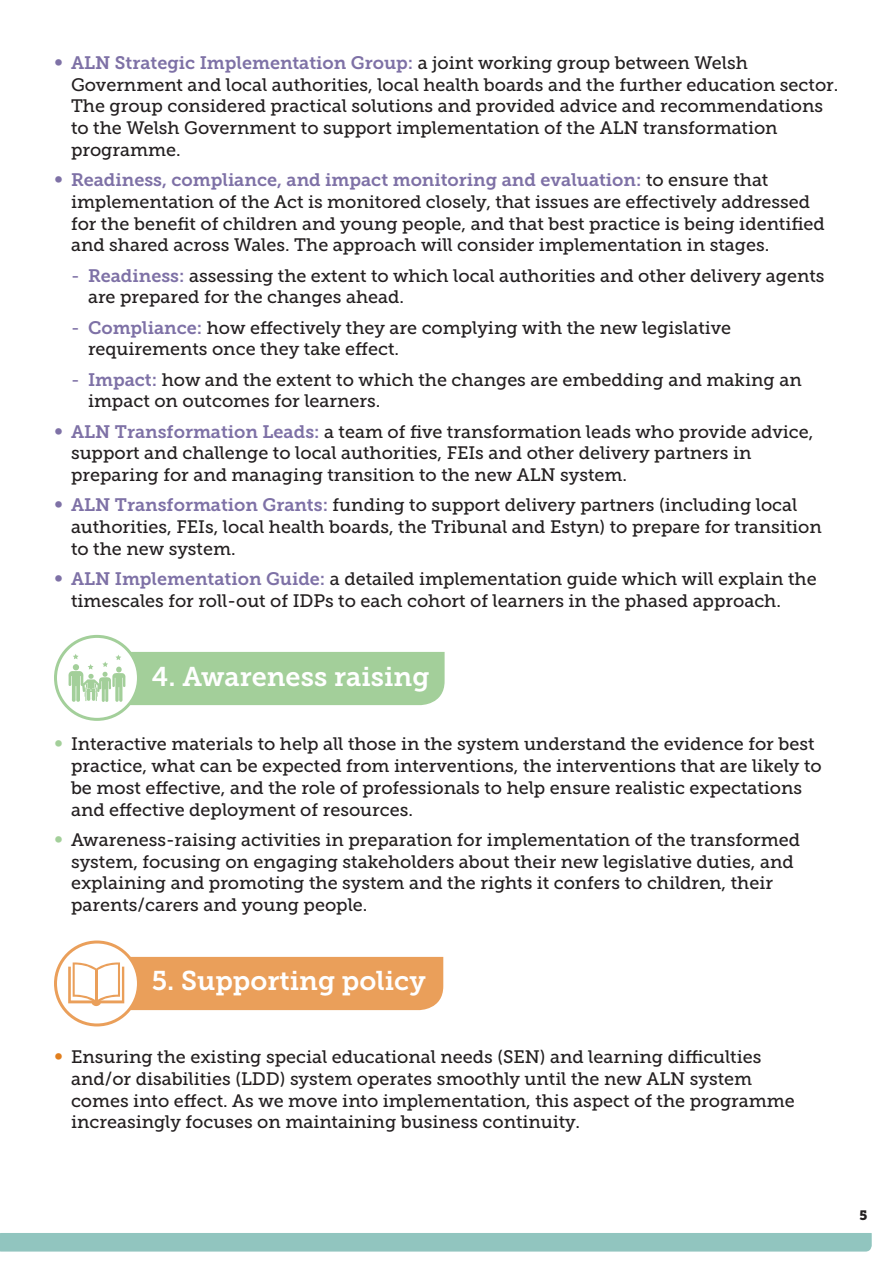
<style>
.page{position:relative;width:893px;height:1263px;background:#fff}
.page>*{position:absolute;margin:0;border:0;box-sizing:border-box;transform-origin:0 0}
.t1{font:27px "Museo Slab 700";color:#fff}
.t2{font:18px/21.8px "Museo Slab 500";color:#231f20}
.t3{font:18px "Museo Slab 700";color:#7e71a6}
.t4{font:13.5px "Museo Slab 900";color:#231f20}
.s1{font-family:"Helvetica";font-weight:300}
.s2{font-family:"Museo Slab 500";color:#231f20}
.s3{color:#7e71a6}
.s4{font-family:"Museo Slab 700";color:#7e71a6}
.s5{font-family:"Helvetica";font-weight:300;color:#7e71a6}
.s6{font-family:"Helvetica";font-weight:300;color:#a3cf9a}
.s7{font-family:"Helvetica";font-weight:300;color:#e17e1d}
</style>
<div class="page">
<div style="left:0;top:1233px;width:872px;height:18px;background:#91c5bf"></div>
<div style="left:54px;top:940px;width:86px;height:86px;border:3px solid #ea9f5a;border-radius:50%"></div>
<div style="left:54px;top:635px;width:86px;height:86px;border:3px solid #a3cf9a;border-radius:50%"></div>
<svg style="left:68px;top:652px;width:377px;height:53px;background:#aed4a6"></svg>
<svg style="left:68px;top:957px;width:375px;height:53px;background:#ecac71"></svg>
<p class="t3" style="left:54px;top:52px;width:695px"><span class="s1">•</span> ALN Strategic Implementation Group: <span class="s2">a joint working group between Welsh</span></p>
<p class="t2" style="left:71px;top:74px;width:769px">Government and local authorities, local health boards and the further education sector.<br>The group considered practical solutions and provided advice and recommendations to the Welsh Government to support implementation of the ALN transformation programme.</p>
<p class="t3" style="left:54px;top:170px;width:716px"><span class="s1">•</span> Readiness, compliance, and impact monitoring and evaluation: <span class="s2">to ensure that</span></p>
<p class="t2" style="left:71px;top:191px;width:755px">implementation of the Act is monitored closely, that issues are effectively addressed for the benefit of children and young people, and that best practice is being identified and shared across Wales. The approach will consider implementation in stages.</p>
<p class="t2" style="left:88px;top:265px;width:738px;text-indent:-17px"><span class="s3">-</span> <span class="s4">Readiness:</span> assessing the extent to which local authorities and other delivery agents are prepared for the changes ahead.</p>
<p class="t2" style="left:88px;top:317px;width:645px;text-indent:-17px"><span class="s3">-</span> <span class="s4">Compliance:</span> how effectively they are complying with the new legislative requirements once they take effect.</p>
<p class="t2" style="left:88px;top:369px;width:715px;text-indent:-17px"><span class="s3">-</span> <span class="s4">Impact:</span> how and the extent to which the changes are embedding and making an impact on outcomes for learners.</p>
<p class="t2" style="left:71px;top:421px;width:744px;text-indent:-17px"><span class="s5">•</span> <span class="s4">ALN Transformation Leads:</span> a team of five transformation leads who provide advice, support and challenge to local authorities, FEIs and other delivery partners in preparing for and managing transition to the new ALN system.</p>
<p class="t2" style="left:71px;top:494px;width:752px;text-indent:-17px"><span class="s5">•</span> <span class="s4">ALN Transformation Grants:</span> funding to support delivery partners (including local authorities, FEIs, local health boards, the Tribunal and Estyn) to prepare for transition to the new system.</p>
<p class="t2" style="left:71px;top:568px;width:747px;text-indent:-17px"><span class="s5">•</span> <span class="s4">ALN Implementation Guide:</span> a detailed implementation guide which will explain the timescales for roll-out of IDPs to each cohort of learners in the phased approach.</p>
<h1 class="t1" style="left:152px;top:661px;width:279px">4. Awareness raising</h1>
<p class="t2" style="left:71px;top:733px;width:752px;text-indent:-17px"><span class="s6">•</span> Interactive materials to help all those in the system understand the evidence for best practice, what can be expected from interventions, the interventions that are likely to be most effective, and the role of professionals to help ensure realistic expectations and effective deployment of resources.</p>
<p class="t2" style="left:71px;top:829px;width:731px;text-indent:-17px"><span class="s6">•</span> Awareness-raising activities in preparation for implementation of the transformed system, focusing on engaging stakeholders about their new legislative duties, and explaining and promoting the system and the rights it confers to children, their parents/carers and young people.</p>
<h1 class="t1" style="left:152px;top:966px;width:275px">5. Supporting policy</h1>
<p class="t2" style="left:71px;top:1046px;width:725px;text-indent:-17px"><span class="s7">•</span> Ensuring the existing special educational needs (SEN) and learning difficulties and/or disabilities (LDD) system operates smoothly until the new ALN system comes into effect. As we move into implementation, this aspect of the programme increasingly focuses on maintaining business continuity.</p>
<p class="t4" style="left:859px;top:1208px;width:9px">5</p>
</div>
